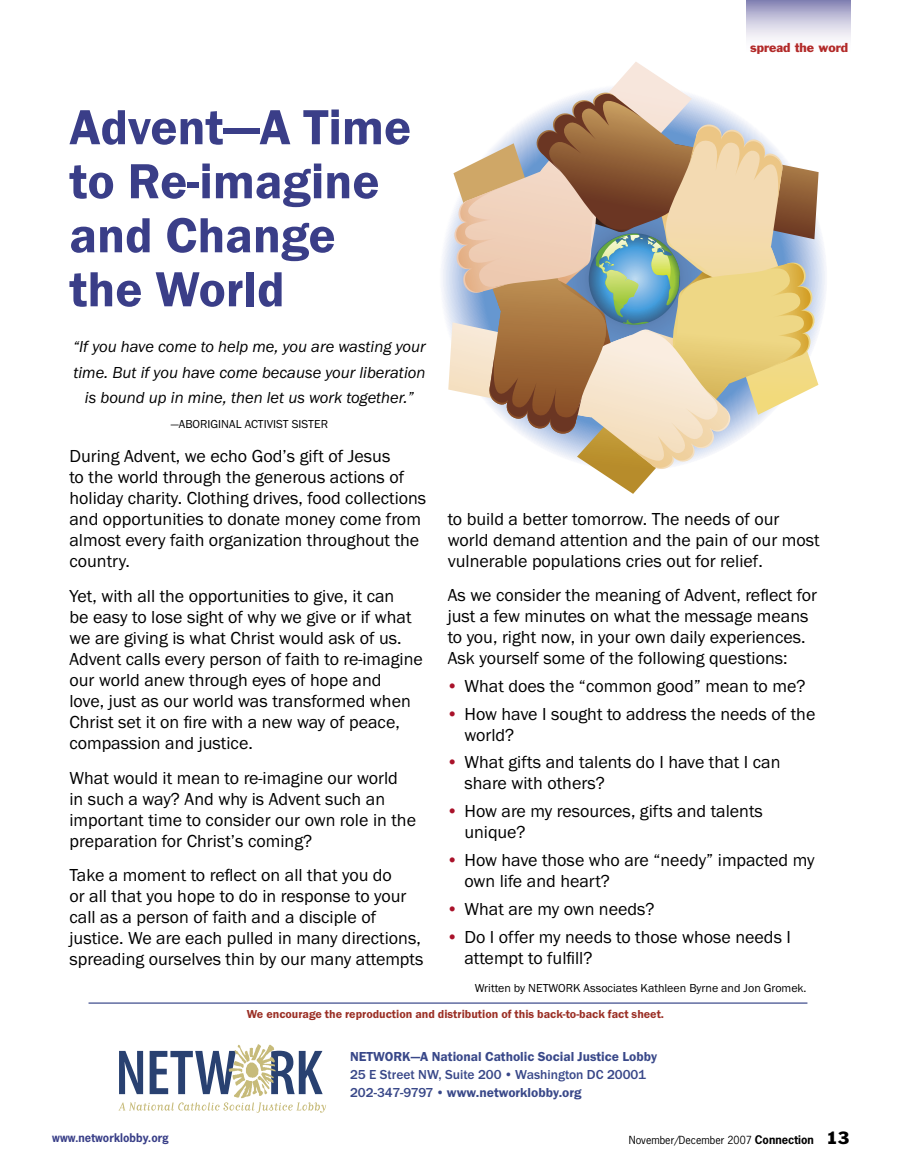
<style>
.page{position:relative;width:905px;height:1175px;background:#fff}
.page>*{position:absolute;margin:0;border:0;box-sizing:border-box;transform-origin:0 0}
.t1{font:600 51px/54px "Franklin Got ITC";color:#3a3e88}
.t2{font:18px/21px "Franklin Got ITC";color:#000}
.t3{font:italic 16.5px/25.5px "Franklin Got ITC";color:#000;text-align:center}
.t4{font:600 13.5px "Franklin Got ITC";color:#394889}
.t5{font:13.5px "Franklin Got Md ITC";color:#394889}
.t6{font:12px "Franklin Got ITC";color:#000}
.t7{font:600 12px "Franklin Got ITC";color:#9b3026}
.t8{font:12px "Franklin Gothic";color:#b22a29}
.t9{font:700 11.25px "News Gothic";color:#393f88}
.t10{font:10.5px "News Gothic";color:#000}
.s1{color:#a9122a}
.s2{font-family:"Franklin Got Md ITC";font-weight:400}
.s3{font-weight:700;font-size:11.25px}
.s4{font-family:"Franklin Gothic";font-size:16.5px}
</style>
<div class="page">
<svg style="left:746px;top:0;width:104px;height:39px;background:#c4c2da"></svg>
<hr style="left:88px;top:1002px;width:719px;height:1px;background:#394889">
<svg style="left:118px;top:1044px;width:208px;height:68px"></svg>
<svg style="left:618px;top:62px;width:48px;height:20px"></svg>
<svg style="left:612px;top:480px;width:34px;height:14px"></svg>
<svg style="left:443px;top:82px;width:382px;height:398px"></svg>
<p class="t8" style="left:750px;top:40px;width:100px">spread the word</p>
<h1 class="t1" style="left:69px;top:99px;width:343px">Advent—A Time to Re-imagine and Change the World</h1>
<p class="t3" style="left:73px;top:333px;width:354px">“If you have come to help me, you are wasting your time. But if you have come because your liberation is bound up in mine, then let us work together.”</p>
<p class="t6" style="left:171px;top:417px;width:159px">—ABORIGINAL ACTIVIST SISTER</p>
<p class="t2" style="left:69px;top:445px;width:358px">During Advent, we echo God’s gift of Jesus<br>to the world through the generous actions of holiday charity. Clothing drives, food collections and opportunities to donate money come from almost every faith organization throughout the country.</p>
<p class="t2" style="left:69px;top:585px;width:355px">Yet, with all the opportunities to give, it can<br>be easy to lose sight of why we give or if what we are giving is what Christ would ask of us.<br>Advent calls every person of faith to re-imagine our world anew through eyes of hope and<br>love, just as our world was transformed when Christ set it on fire with a new way of peace, compassion and justice.</p>
<p class="t2" style="left:69px;top:766px;width:348px">What would it mean to re-imagine our world in such a way? And why is Advent such an important time to consider our own role in the preparation for Christ’s coming?</p>
<p class="t2" style="left:69px;top:864px;width:355px">Take a moment to reflect on all that you do<br>or all that you hope to do in response to your call as a person of faith and a disciple of justice. We are each pulled in many directions, spreading ourselves thin by our many attempts</p>
<p class="t2" style="left:447px;top:507px;width:373px">to build a better tomorrow. The needs of our world demand attention and the pain of our most vulnerable populations cries out for relief.</p>
<p class="t2" style="left:447px;top:584px;width:371px">As we consider the meaning of Advent, reflect for just a few minutes on what the message means to you, right now, in your own daily experiences.<br>Ask yourself some of the following questions:</p>
<p class="t2" style="left:447px;top:675px;width:359px"><span class="s1">•</span> What does the “common good” mean to me?</p>
<p class="t2" style="left:464px;top:702px;width:352px;text-indent:-17px"><span class="s1">•</span> How have I sought to address the needs of the world?</p>
<p class="t2" style="left:464px;top:751px;width:317px;text-indent:-17px"><span class="s1">•</span> What gifts and talents do I have that I can share with others?</p>
<p class="t2" style="left:464px;top:800px;width:300px;text-indent:-17px"><span class="s1">•</span> How are my resources, gifts and talents unique?</p>
<p class="t2" style="left:464px;top:849px;width:351px;text-indent:-17px"><span class="s1">•</span> How have those who are “needy” impacted my own life and heart?</p>
<p class="t2" style="left:447px;top:897px;width:208px"><span class="s1">•</span> What are my own needs?</p>
<p class="t2" style="left:464px;top:925px;width:328px;text-indent:-17px"><span class="s1">•</span> Do I offer my needs to those whose needs I attempt to fulfill?</p>
<p class="t6" style="left:475px;top:980px;width:333px">Written by NETWORK Associates Kathleen Byrne and Jon Gromek.</p>
<p class="t7" style="left:247px;top:1006px;width:419px">We encourage the reproduction and distribution of this back-to-back fact sheet.</p>
<p class="t4" style="left:350px;top:1049px;width:308px">NETWORK—A National Catholic Social Justice Lobby</p>
<p class="t5" style="left:350px;top:1067px;width:297px">25 E Street NW, Suite 200 • Washington DC 20001</p>
<p class="t4" style="left:350px;top:1085px;width:233px"><span class="s2">202-347-9797 •</span> www.networklobby.org</p>
<p class="t9" style="left:52px;top:1130px;width:118px">www.networklobby.org</p>
<p class="t10" style="left:629px;top:1132px;width:222px">November/December 2007 <span class="s3">Connection</span> <span class="s4">13</span></p>
</div>
